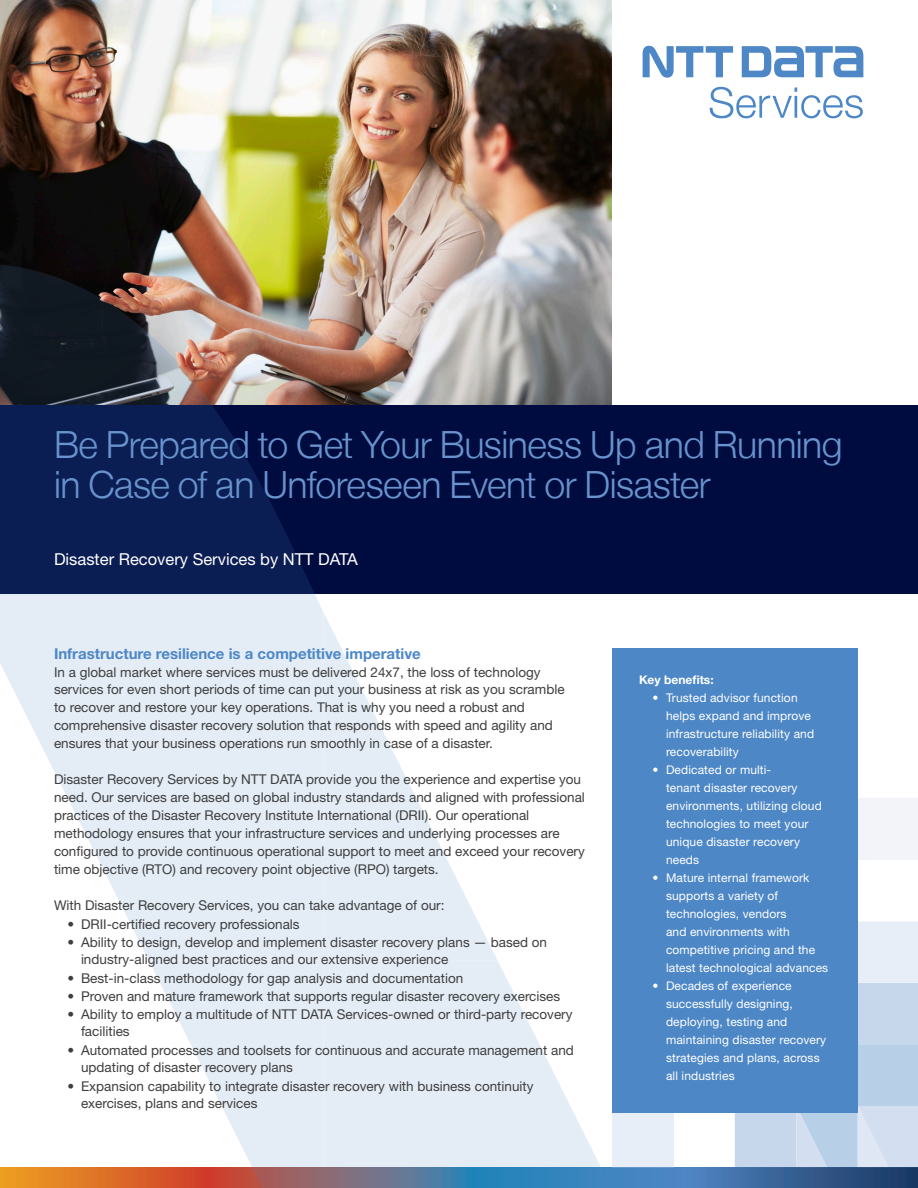
<style>
.page{position:relative;width:918px;height:1188px;background:#fff}
.page>*{position:absolute;margin:0;border:0;box-sizing:border-box;transform-origin:0 0}
.Document_Title{font:300 37.5px/40.5px "Helvetica Neue LT";letter-spacing:-.015em;color:#6893cd}
.t1{font:16.5px "Helvetica Neue LT Std";color:#fff}
.Body_Heading{font:700 15px "Helvetica Neue LT Std";color:#4d87c6}
.Body_Copy{font:13.5px/18px "Helvetica Neue LT Std";color:#3e3e3f}
.t2{font:12px/18px "Helvetica Neue LT Std";letter-spacing:.01em;color:#fff}
.t3{font:700 12px "Helvetica Neue LT Std";color:#fff}
</style>
<div class="page">
<svg style="left:0;top:1167px;width:918px;height:21px;background:#766b69"></svg>
<img style="left:0;top:0;width:612px;height:405px">
<div style="left:0;top:405px;width:918px;height:189px;background:#000c40"></div>
<svg style="left:735px;top:921px;width:183px;height:246px;background:#cad9ed"></svg>
<div style="left:858px;top:799px;width:60px;height:61px;background:#f2f4fa"></div>
<div style="left:612px;top:648px;width:246px;height:464px;background:#4d87c6"></div>
<svg style="left:0;top:263px;width:323px;height:349px;background:#3c4059"></svg>
<svg style="left:0;top:612px;width:323px;height:349px;fill:#e4edf6"></svg>
<svg style="left:323px;top:612px;width:175px;height:349px;fill:#eaf0f8"></svg>
<svg style="left:149px;top:961px;width:174px;height:227px"></svg>
<svg style="left:323px;top:961px;width:349px;height:227px;fill:#e4edf6"></svg>
<svg style="left:710px;top:87px;width:153px;height:31px"></svg>
<svg style="left:742px;top:46px;width:121px;height:31px"></svg>
<svg style="left:643px;top:46px;width:90px;height:32px"></svg>
<p class="Document_Title" style="left:54px;top:423px;width:790px">Be Prepared to Get Your Business Up and Running in Case of an Unforeseen Event or Disaster</p>
<p class="t1" style="left:54px;top:549px;width:305px">Disaster Recovery Services by NTT DATA</p>
<p class="Body_Heading" style="left:54px;top:644px;width:368px">Infrastructure resilience is a competitive imperative</p>
<p class="Body_Copy" style="left:54px;top:663px;width:512px">In a global market where services must be delivered 24x7, the loss of technology services for even short periods of time can put your business at risk as you scramble to recover and restore your key operations. That is why you need a robust and comprehensive disaster recovery solution that responds with speed and agility and ensures that your business operations run smoothly in case of a disaster.</p>
<p class="Body_Copy" style="left:54px;top:771px;width:532px">Disaster Recovery Services by NTT DATA provide you the experience and expertise you need. Our services are based on global industry standards and aligned with professional practices of the Disaster Recovery Institute International (DRII). Our operational methodology ensures that your infrastructure services and underlying processes are configured to provide continuous operational support to meet and exceed your recovery time objective (RTO) and recovery point objective (RPO) targets.</p>
<p class="Body_Copy" style="left:54px;top:896px;width:392px">With Disaster Recovery Services, you can take advantage of our:</p>
<p class="Body_Copy" style="left:68px;top:915px;width:234px">• DRII-certified recovery professionals</p>
<p class="Body_Copy" style="left:81px;top:933px;width:468px;text-indent:-14px">• Ability to design, develop and implement disaster recovery plans — based on industry-aligned best practices and our extensive experience</p>
<p class="Body_Copy" style="left:68px;top:969px;width:397px">• Best-in-class methodology for gap analysis and documentation</p>
<p class="Body_Copy" style="left:68px;top:987px;width:494px">• Proven and mature framework that supports regular disaster recovery exercises</p>
<p class="Body_Copy" style="left:81px;top:1005px;width:493px;text-indent:-14px">• Ability to employ a multitude of NTT DATA Services-owned or third-party recovery facilities</p>
<p class="Body_Copy" style="left:81px;top:1041px;width:494px;text-indent:-14px">• Automated processes and toolsets for continuous and accurate management and updating of disaster recovery plans</p>
<p class="Body_Copy" style="left:81px;top:1077px;width:454px;text-indent:-14px">• Expansion capability to integrate disaster recovery with business continuity exercises, plans and services</p>
<p class="t3" style="left:639px;top:672px;width:76px">Key benefits:</p>
<p class="t2" style="left:666px;top:689px;width:150px;text-indent:-14px">• Trusted advisor function helps expand and improve infrastructure reliability and recoverability</p>
<p class="t2" style="left:666px;top:761px;width:157px;text-indent:-14px">• Dedicated or multi-<br>tenant disaster recovery environments, utilizing cloud technologies to meet your unique disaster recovery needs</p>
<p class="t2" style="left:666px;top:869px;width:164px;text-indent:-14px">• Mature internal framework supports a variety of technologies, vendors<br>and environments with competitive pricing and the latest technological advances</p>
<p class="t2" style="left:666px;top:977px;width:162px;text-indent:-14px">• Decades of experience successfully designing, deploying, testing and maintaining disaster recovery strategies and plans, across all industries</p>
</div>
